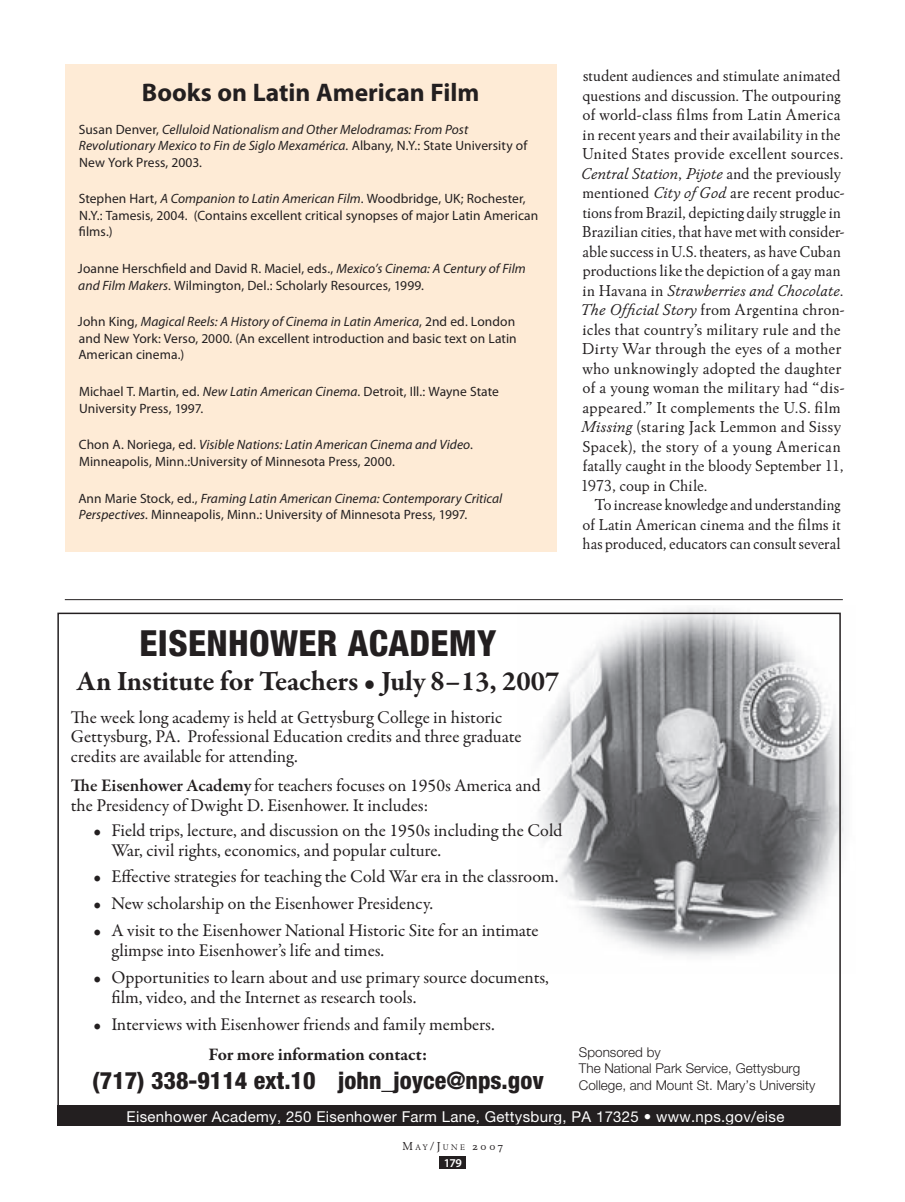
<style>
.page{position:relative;width:905px;height:1202px;background:#fff}
.page>*{position:absolute;margin:0;border:0;box-sizing:border-box;transform-origin:0 0}
.t1{font:800 condensed 36px "Helvetica Neue";letter-spacing:.01em;color:#231f20}
.t2{font:700 28.5px "Garamond Premr Pro";letter-spacing:-.005em;color:#231f20}
.t3{font:700 25.5px "Myriad Pro";color:#231f20}
.t4{font:800 condensed 24px "Helvetica Neue";color:#231f20}
.t5{font:18px/20.1px "Garamond Premr Pro";color:#231f20}
.t6{font:700 18px "Garamond Premr Pro";letter-spacing:-.01em;color:#231f20}
.t7{font:16.5px/19.5px "Winchester New ITC";letter-spacing:.01em;color:#231f20}
.t8{font:16.5px "Winchester New ITC Book Italic OS";letter-spacing:.005em;color:#231f20}
.t9{font:15px "Helvetica Neue";letter-spacing:.02em;color:#fff}
.t10{font:13.5px/16.5px "Myriad Pro";letter-spacing:.005em;color:#231f20}
.t11{font:italic 13.5px/16.5px "Myriad Pro";letter-spacing:.005em;color:#231f20}
.t12{font:300 13.5px/16.5px "Helvetica Neue";color:#231f20}
.t13{font:12px "Winchester New ITC Book OS";color:#231f20}
.t14{font:600 12px "Myriad Pro";color:#fff}
.s1{font-style:normal}
.s2{font-style:italic}
.s3{font-family:"Winchester New ITC"}
.s4{font-family:"Winchester New ITC Book Italic OS"}
.s5{font-weight:600}
.s6{font-size:8.4px}
</style>
<div class="page">
<div style="left:65px;top:64px;width:491px;height:487px;background:#feebd6"></div>
<hr style="left:65px;top:599px;width:777px;height:1px;background:#231f20">
<img style="left:539px;top:608px;width:305px;height:365px">
<div style="left:57px;top:1105px;width:783px;height:21px;background:#231f20"></div>
<div style="left:440px;top:1156px;width:26px;height:12px;background:#231f20"></div>
<h3 class="t3" style="left:142px;top:75px;width:339px">Books on Latin American Film</h3>
<p class="t11" style="left:79px;top:121px;width:450px"><span class="s1">Susan Denver,</span> Celluloid Nationalism and Other Melodramas: From Post<br>Revolutionary Mexico to Fin de Siglo Mexamérica. <span class="s1">Albany, N.Y.: State University of<br>New York Press, 2003.</span></p>
<p class="t10" style="left:79px;top:190px;width:461px">Stephen Hart, <span class="s2">A Companion to Latin American Film</span>. Woodbridge, UK; Rochester,<br>N.Y.: Tamesis, 2004. (Contains excellent critical synopses of major Latin American films.)</p>
<p class="t10" style="left:78px;top:260px;width:449px">Joanne Herschfield and David R. Maciel, eds., <span class="s2">Mexico’s Cinema: A Century of Film and Film Makers</span>. Wilmington, Del.: Scholarly Resources, 1999.</p>
<p class="t10" style="left:78px;top:313px;width:440px;text-align:justify">John King, <span class="s2">Magical Reels: A History of Cinema in Latin America</span>, 2nd ed. London and New York: Verso, 2000. (An excellent introduction and basic text on Latin American cinema.)</p>
<p class="t10" style="left:79px;top:383px;width:421px">Michael T. Martin, ed. <span class="s2">New Latin American Cinema</span>. Detroit, Ill.: Wayne State<br>University Press, 1997.</p>
<p class="t10" style="left:79px;top:436px;width:395px">Chon A. Noriega, ed. <span class="s2">Visible Nations: Latin American Cinema and Video</span>.<br>Minneapolis, Minn.:University of Minnesota Press, 2000.</p>
<p class="t10" style="left:78px;top:490px;width:425px">Ann Marie Stock, ed., <span class="s2">Framing Latin American Cinema: Contemporary Critical<br>Perspectives.</span> Minneapolis, Minn.: University of Minnesota Press, 1997.</p>
<p class="t7" style="left:582px;top:66px;width:263px">student audiences and stimulate animated questions and discussion. The outpouring of world-class films from Latin America in recent years and their availability in the United States provide excellent sources.</p>
<p class="t8" style="left:581px;top:163px;width:262px">Central Station<span class="s3">,</span> Pijote <span class="s3">and the previously</span></p>
<p class="t7" style="left:582px;top:183px;width:264px">mentioned <span class="s4">City of God</span> are recent produc&shy;tions from Brazil, depicting daily struggle in Brazilian cities, that have met with consider&shy;able success in U.S. theaters, as have Cuban productions like the depiction of a gay man</p>
<p class="t8" style="left:582px;top:280px;width:262px"><span class="s3">in Havana in</span> Strawberries and Chocolate<span class="s3">.</span></p>
<p class="t7" style="left:580px;top:300px;width:266px"><span class="s4">The Official Story</span> from Argentina chron&shy;icles that country’s military rule and the Dirty War through the eyes of a mother who unknowingly adopted the daughter of a young woman the military had “dis&shy;appeared.” It complements the U.S. film <span class="s4">Missing</span> (staring Jack Lemmon and Sissy Spacek), the story of a young American fatally caught in the bloody September 11, 1973, coup in Chile.</p>
<p class="t7" style="left:582px;top:495px;width:260px;text-align:justify;text-indent:12px">To increase knowledge and understanding of Latin American cinema and the films it has produced, educators can consult several</p>
<h1 class="t1" style="left:140px;top:620px;width:358px">EISENHOWER ACADEMY</h1>
<h2 class="t2" style="left:77px;top:663px;width:484px">An Institute for Teachers • July 8–13, 2007</h2>
<p class="t5" style="left:71px;top:707px;width:452px;line-height:19.5px">The week long academy is held at Gettysburg College in historic<br>Gettysburg, PA. Professional Education credits and three graduate credits are available for attending.</p>
<p class="t5" style="left:71px;top:775px;width:471px"><span class="s5">The Eisenhower Academy</span> for teachers focuses on 1950s America and the Presidency of Dwight D. Eisenhower. It includes:</p>
<p class="t5" style="left:111px;top:820px;width:452px;text-indent:-18px">• Field trips, lecture, and discussion on the 1950s including the Cold<br>War, civil rights, economics, and popular culture.</p>
<p class="t5" style="left:93px;top:867px;width:466px">• Effective strategies for teaching the Cold War era in the classroom.</p>
<p class="t5" style="left:93px;top:894px;width:341px">• New scholarship on the Eisenhower Presidency.</p>
<p class="t5" style="left:111px;top:920px;width:428px;text-indent:-18px">• A visit to the Eisenhower National Historic Site for an intimate glimpse into Eisenhower’s life and times.</p>
<p class="t5" style="left:111px;top:967px;width:439px;text-indent:-18px">• Opportunities to learn about and use primary source documents, film, video, and the Internet as research tools.</p>
<p class="t5" style="left:93px;top:1014px;width:403px">• Interviews with Eisenhower friends and family members.</p>
<p class="t12" style="left:579px;top:1043px;width:238px">Sponsored by<br>The National Park Service, Gettysburg<br>College, and Mount St. Mary’s University</p>
<p class="t9" style="left:127px;top:1107px;width:659px">Eisenhower Academy, 250 Eisenhower Farm Lane, Gettysburg, PA 17325 • www.nps.gov/eise</p>
<p class="t13" style="left:402px;top:1138px;width:102px">M<span class="s6">AY</span>/J<span class="s6">UNE</span> 2007</p>
<p class="t14" style="left:444px;top:1154px;width:19px">179</p>
<p class="t6" style="left:208px;top:1043px;width:220px">For more information contact:</p>
<h3 class="t4" style="left:92px;top:1065px;width:453px">(717) 338-9114 ext.10 john_joyce@nps.gov</h3>
</div>
